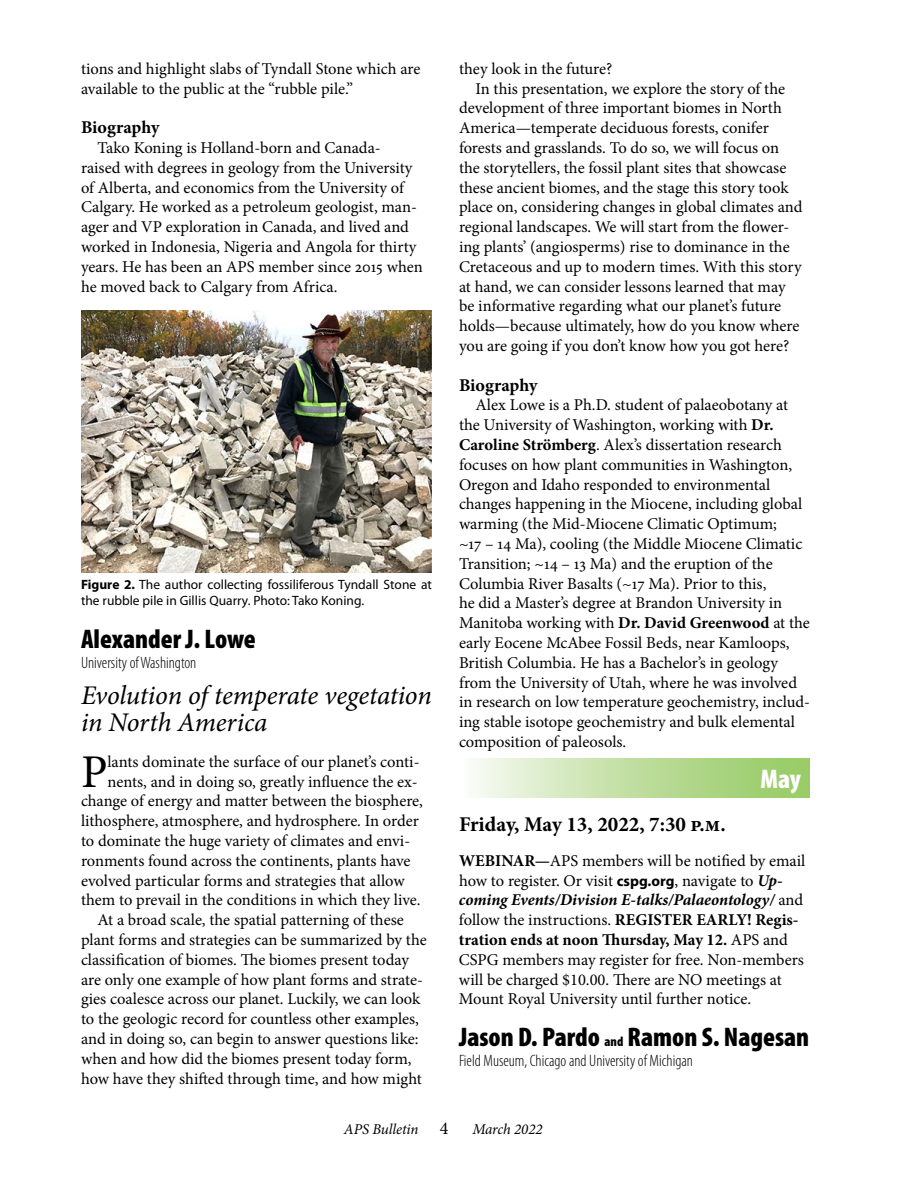
<style>
.page{position:relative;width:918px;height:1188px;background:#fff}
.page>*{position:absolute;margin:0;border:0;box-sizing:border-box;transform-origin:0 0}
.t1{font:46.95px "Minion Pro";color:#000}
.t2{font:900 condensed 27px "Myriad Pro";color:#000}
.t3{font:italic 27px/27px "Minion Pro";letter-spacing:-.01em;color:#000}
.t4{font:900 condensed 27px "Myriad Pro";color:#fff}
.t5{font:700 21px "Minion Pro";color:#000}
.t6{font:700 18px "Minion Pro";letter-spacing:.005em;color:#000}
.t7{font:16.5px/19.8px "Minion Pro";color:#000}
.t8{font:300 condensed 16.5px "Myriad Pro";color:#000}
.t9{font:italic 15px "Minion Pro";letter-spacing:-.005em;color:#000}
.t10{font:13.5px/16.2px "Myriad Pro";color:#000}
.s1{font-weight:700}
.s2{font-family:"Myriad Pro";font-weight:700;font-size:15px}
.s3{font-weight:700;font-style:italic}
.s4{font-size:13.5px}
.s5{font-style:normal;font-size:18px}
</style>
<div class="page">
<img style="left:81px;top:310px;width:351px;height:263px">
<div style="left:459px;top:758px;width:351px;height:40px;background:linear-gradient(to right,#f7faf2,#90c75a)"></div>
<p class="t7" style="left:81px;top:59px;width:341px">tions and highlight slabs of Tyndall Stone which are available to the public at the “rubble pile.”</p>
<p class="t6" style="left:81px;top:115px;width:80px">Biography</p>
<p class="t7" style="left:81px;top:138px;width:343px;text-indent:16px">Tako Koning is Holland-born and Canada&shy;raised with degrees in geology from the University of Alberta, and economics from the University of Calgary. He worked as a petroleum geologist, man&shy;ager and VP exploration in Canada, and lived and worked in Indonesia, Nigeria and Angola for thirty years. He has been an APS member since 2015 when he moved back to Calgary from Africa.</p>
<p class="t10" style="left:81px;top:576px;width:352px"><span class="s1">Figure 2.</span> The author collecting fossiliferous Tyndall Stone at the rubble pile in Gillis Quarry. Photo: Tako Koning.</p>
<h2 class="t2" style="left:81px;top:624px;width:176px">Alexander J. Lowe</h2>
<p class="t8" style="left:81px;top:654px;width:117px">University of Washington</p>
<h2 class="t3" style="left:81px;top:682px;width:352px">Evolution of temperate vegetation in North America</h2>
<h1 class="t1" style="left:81px;top:740px;width:28px">P</h1>
<p class="t7" style="left:107px;top:752px;width:314px">lants dominate the surface of our planet’s conti-</p>
<p class="t7" style="left:107px;top:772px;width:312px">nents, and in doing so, greatly influence the ex-</p>
<p class="t7" style="left:81px;top:791px;width:343px">change of energy and matter between the biosphere,</p>
<p class="t7" style="left:81px;top:811px;width:339px">lithosphere, atmosphere, and hydrosphere. In order</p>
<p class="t7" style="left:81px;top:831px;width:331px">to dominate the huge variety of climates and envi-</p>
<p class="t7" style="left:81px;top:851px;width:331px">ronments found across the continents, plants have</p>
<p class="t7" style="left:81px;top:871px;width:325px">evolved particular forms and strategies that allow</p>
<p class="t7" style="left:81px;top:890px;width:341px">them to prevail in the conditions in which they live.</p>
<p class="t7" style="left:98px;top:910px;width:308px">At a broad scale, the spatial patterning of these</p>
<p class="t7" style="left:81px;top:930px;width:347px">plant forms and strategies can be summarized by the</p>
<p class="t7" style="left:81px;top:950px;width:330px">classification of biomes. The biomes present today</p>
<p class="t7" style="left:81px;top:970px;width:343px">are only one example of how plant forms and strate-</p>
<p class="t7" style="left:81px;top:989px;width:341px">gies coalesce across our planet. Luckily, we can look</p>
<p class="t7" style="left:81px;top:1009px;width:340px">to the geologic record for countless other examples,</p>
<p class="t7" style="left:81px;top:1029px;width:339px">and in doing so, can begin to answer questions like:</p>
<p class="t7" style="left:81px;top:1049px;width:332px">when and how did the biomes present today form,</p>
<p class="t7" style="left:81px;top:1069px;width:342px">how have they shifted through time, and how might</p>
<p class="t7" style="left:459px;top:59px;width:155px">they look in the future?</p>
<p class="t7" style="left:476px;top:79px;width:311px">In this presentation, we explore the story of the</p>
<p class="t7" style="left:459px;top:98px;width:324px">development of three important biomes in North</p>
<p class="t7" style="left:459px;top:118px;width:311px">America—temperate deciduous forests, conifer</p>
<p class="t7" style="left:459px;top:138px;width:322px">forests and grasslands. To do so, we will focus on</p>
<p class="t7" style="left:459px;top:158px;width:329px">the storytellers, the fossil plant sites that showcase</p>
<p class="t7" style="left:459px;top:178px;width:331px">these ancient biomes, and the stage this story took</p>
<p class="t7" style="left:459px;top:197px;width:345px">place on, considering changes in global climates and</p>
<p class="t7" style="left:459px;top:217px;width:332px">regional landscapes. We will start from the flower-</p>
<p class="t7" style="left:459px;top:237px;width:332px">ing plants’ (angiosperms) rise to dominance in the</p>
<p class="t7" style="left:459px;top:257px;width:344px">Cretaceous and up to modern times. With this story</p>
<p class="t7" style="left:459px;top:277px;width:328px">at hand, we can consider lessons learned that may</p>
<p class="t7" style="left:459px;top:296px;width:324px">be informative regarding what our planet’s future</p>
<p class="t7" style="left:459px;top:316px;width:342px">holds—because ultimately, how do you know where</p>
<p class="t7" style="left:459px;top:336px;width:332px">you are going if you don’t know how you got here?</p>
<p class="t6" style="left:459px;top:372px;width:80px">Biography</p>
<p class="t7" style="left:459px;top:395px;width:353px;text-indent:16px">Alex Lowe is a Ph.D. student of palaeobotany at the University of Washington, working with <span class="s1">Dr.<br>Caroline Strömberg</span>. Alex’s dissertation research focuses on how plant communities in Washington, Oregon and Idaho responded to environmental changes happening in the Miocene, including global warming (the Mid-Miocene Climatic Optimum;<br>~17 – 14 Ma), cooling (the Middle Miocene Climatic Transition; ~14 – 13 Ma) and the eruption of the Columbia River Basalts (~17 Ma). Prior to this,<br>he did a Master’s degree at Brandon University in Manitoba working with <span class="s1">Dr. David Greenwood</span> at the early Eocene McAbee Fossil Beds, near Kamloops, British Columbia. He has a Bachelor’s in geology from the University of Utah, where he was involved in research on low temperature geochemistry, includ&shy;ing stable isotope geochemistry and bulk elemental composition of paleosols.</p>
<h2 class="t4" style="left:761px;top:764px;width:42px">May</h2>
<p class="t5" style="left:459px;top:809px;width:268px">Friday, May 13, 2022, 7:30 p.m.</p>
<p class="t7" style="left:459px;top:851px;width:348px"><span class="s1">WEBINAR—</span>APS members will be notified by email how to register. Or visit <span class="s2">cspg.org</span>, navigate to <span class="s3">Up&shy;coming Events/Division E-talks/Palaeontology/</span> and follow the instructions. <span class="s1">REGISTER EARLY! Regis&shy;tration ends at noon Thursday, May 12.</span> APS and CSPG members may register for free. Non-members will be charged $10.00. There are NO meetings at Mount Royal University until further notice.</p>
<h2 class="t2" style="left:459px;top:1022px;width:352px">Jason D. Pardo <span class="s4">and</span> Ramon S. Nagesan</h2>
<p class="t8" style="left:459px;top:1051px;width:235px">Field Museum, Chicago and University of Michigan</p>
<p class="t9" style="left:344px;top:1119px;width:106px">APS Bulletin <span class="s5">4</span></p>
<p class="t9" style="left:472px;top:1119px;width:72px">March 2022</p>
</div>
